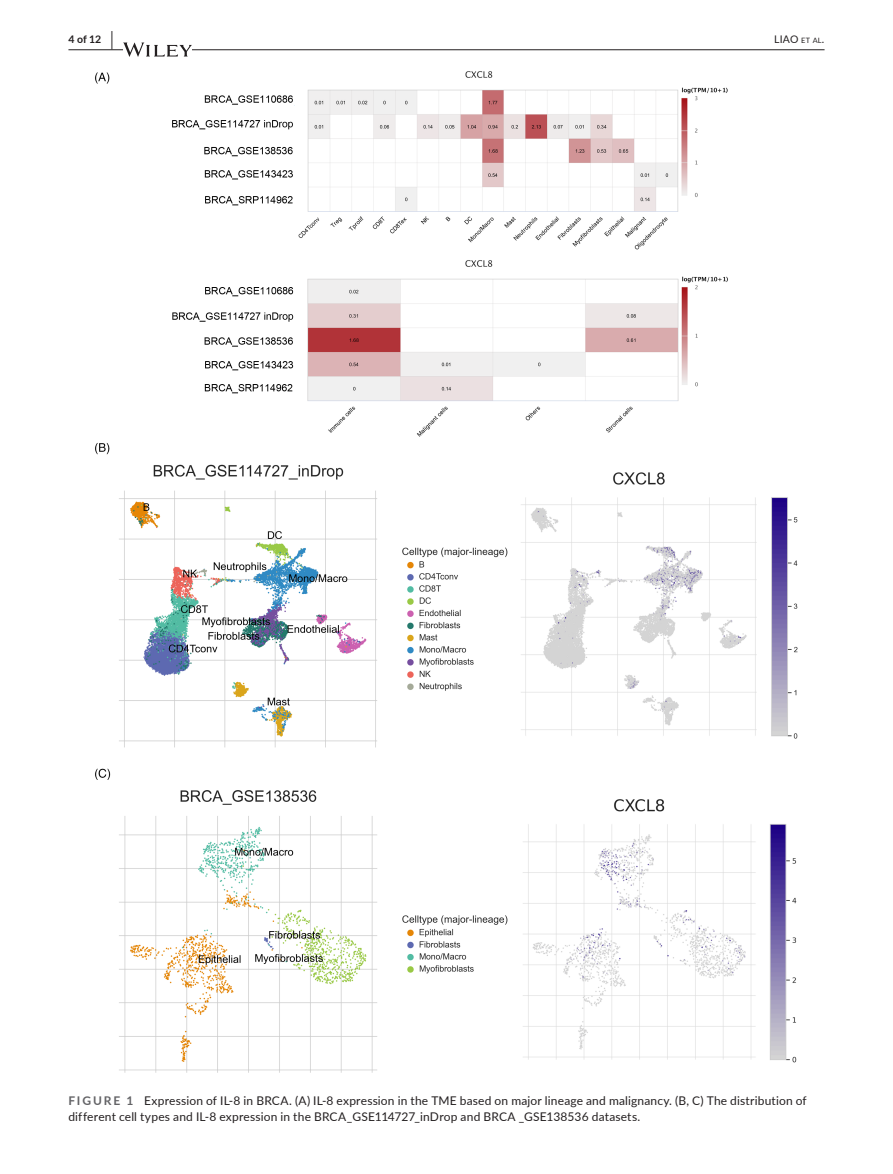
<style>
.page{position:relative;width:893px;height:1174px;background:#fff}
.page>*{position:absolute;margin:0;border:0;box-sizing:border-box;transform-origin:0 0}
.t1{font:12px/16.5px "Lato";letter-spacing:.015em;color:#231f20}
.t2{font:10.5px "Lato";color:#231f20}
.t3{font:700 10.5px "Lato";color:#231f20}
.s1{font-size:19.5px}
.s2{font-size:7.35px}
.s3{font-weight:700;color:#636366}
</style>
<div class="page">
<hr style="left:68px;top:49px;width:756px;height:1px;background:#231f20">
<svg style="left:123px;top:42px;width:69px;height:15px"></svg>
<img style="left:95px;top:71px;width:703px;height:1002px">
<p class="t3" style="left:68px;top:31px;width:46px">4 of 12 <span class="s1">|</span></p>
<p class="t2" style="left:774px;top:31px;width:52px">LIAO <span class="s2">et al</span>.</p>
<p class="t1" style="left:68px;top:1091px;width:740px"><span class="s3">FIGURE 1</span> Expression of IL-8 in BRCA. (A) IL-8 expression in the TME based on major lineage and malignancy. (B, C) The distribution of different cell types and IL-8 expression in the BRCA_GSE114727_inDrop and BRCA _GSE138536 datasets.</p>
</div>
